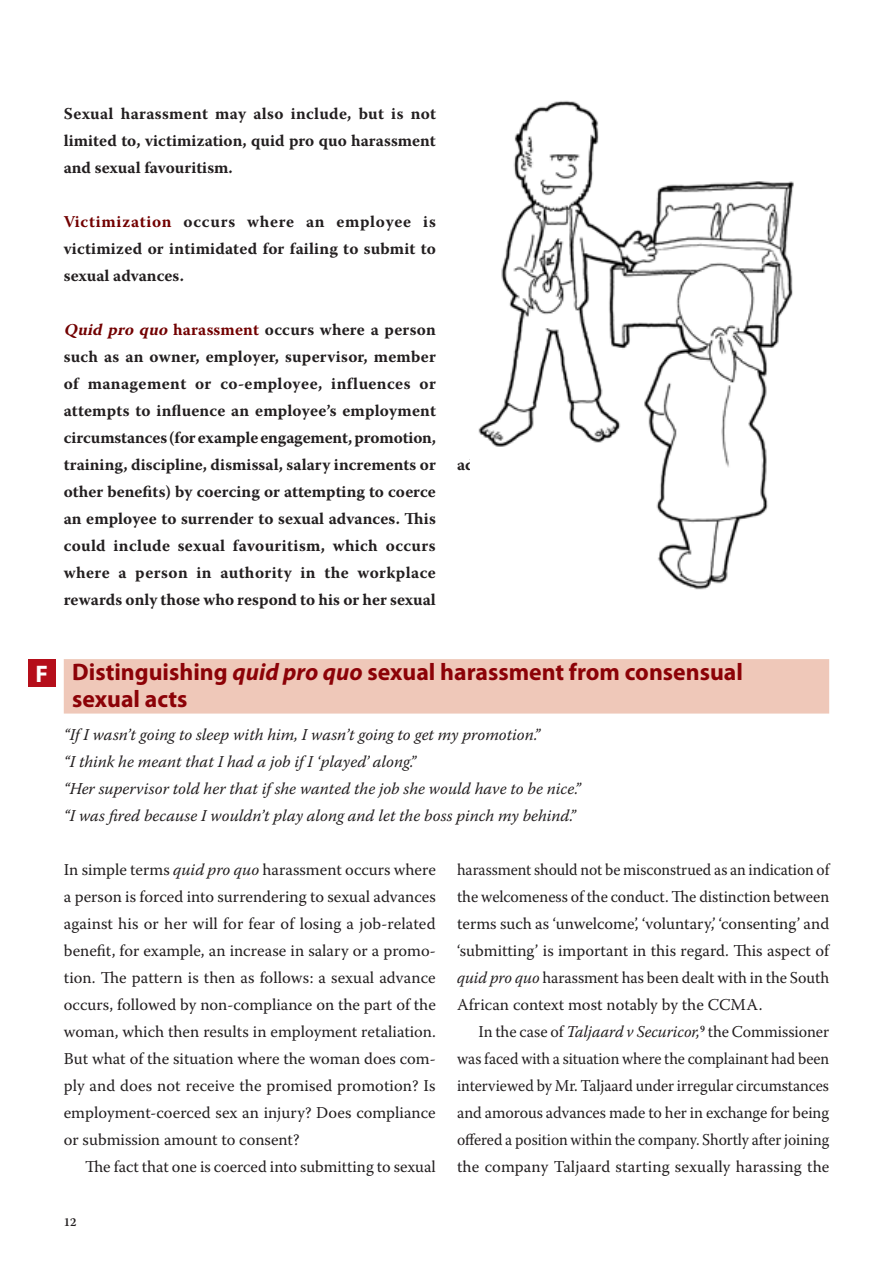
<style>
.page{position:relative;width:893px;height:1263px;background:#fff}
.page>*{position:absolute;margin:0;border:0;box-sizing:border-box;transform-origin:0 0}
.t1{font:700 24px/27px "Myriad Pro";color:#8c0207}
.t2{font:16.5px/27px "Warnock Pro";color:#231f20;text-align:justify}
.t3{font:700 16.5px/27px "Warnock Pro";letter-spacing:.005em;color:#231f20;text-align:justify}
.t4{font:16.5px/27px "Warnock Pro";color:#231f20;text-align:justify;scale:.95 1}
.t5{font:italic 16.5px/27px "Warnock Pro";color:#231f20}
.t6{font:600 12px "Warnock Pro";color:#231f20}
.s1{color:#720000}
.s2{font-style:italic;color:#720000}
.s3{color:#fff}
.s4{font-style:italic}
</style>
<div class="page">
<div style="left:28px;top:659px;width:27px;height:27px;background:#b50e1a"></div>
<div style="left:64px;top:659px;width:765px;height:54px;background:#efc8b9"></div>
<img style="left:478px;top:100px;width:316px;height:490px">
<p class="t3" style="left:64px;top:100px;width:374px">Sexual harassment may also include, but is not limited to, victimization, quid pro quo harassment and sexual favouritism.</p>
<p class="t3" style="left:64px;top:208px;width:374px"><span class="s1">Victimization</span> occurs where an employee is victimized or intimidated for failing to submit to sexual advances.</p>
<p class="t3" style="left:64px;top:316px;width:374px"><span class="s2">Quidproquo</span><span class="s1">harassment</span> occurs where a person such as an owner, employer, supervisor, member of management or co-employee, influences or attempts to influence an employee’s employment circumstances (for example engagement, promotion, training, discipline, dismissal, salary increments or other benefits) by coercing or attempting to coerce an employee to surrender to sexual advances. This could include sexual favouritism, which occurs where a person in authority in the workplace rewards only those who respond to his or her sexual</p>
<h1 class="t1" style="left:72px;top:657px;width:672px;text-indent:-37px"><span class="s3">F</span> Distinguishing <span class="s4">quid pro quo</span> sexual harassment from consensual sexual acts</h1>
<p class="t5" style="left:64px;top:721px;width:518px">“If I wasn’t going to sleep with him, I wasn’t going to get my promotion.”<br>“I think he meant that I had a job if I ‘played’ along.”<br>“Her supervisor told her that if she wanted the job she would have to be nice.” “I was fired because I wouldn’t play along and let the boss pinch my behind.”</p>
<p class="t2" style="left:64px;top:856px;width:374px">In simple terms <span class="s4">quid pro quo</span> harassment occurs where a person is forced into surrendering to sexual advances against his or her will for fear of losing a job-related benefit, for example, an increase in salary or a promo&shy;tion. The pattern is then as follows: a sexual advance occurs, followed by non-compliance on the part of the woman, which then results in employment retaliation.<br>But what of the situation where the woman does com&shy;ply and does not receive the promised promotion? Is employment-coerced sex an injury? Does compliance or submission amount to consent?</p>
<p class="t2" style="left:85px;top:1153px;width:352px">The fact that one is coerced into submitting to sexual</p>
<p class="t6" style="left:64px;top:1215px;width:14px">12</p>
<p class="t4" style="left:457px;top:856px;width:393px">harassment should not be misconstrued as an indication of the welcomeness of the conduct. The distinction between terms such as ‘unwelcome’, ‘voluntary,’ ‘consenting’ and ‘submitting’ is important in this regard. This aspect of <span class="s4">quid pro quo</span> harassment has been dealt with in the South African context most notably by the CCMA.</p>
<p class="t2" style="left:457px;top:1018px;width:374px;text-indent:21px">In the case of <span class="s4">Taljaard v Securicor,</span><sup>9</sup> the Commissioner was faced with a situation where the complainant had been interviewed by Mr. Taljaard under irregular circumstances and amorous advances made to her in exchange for being offered a position within the company. Shortly after joining the company Taljaard starting sexually harassing the</p>
</div>
